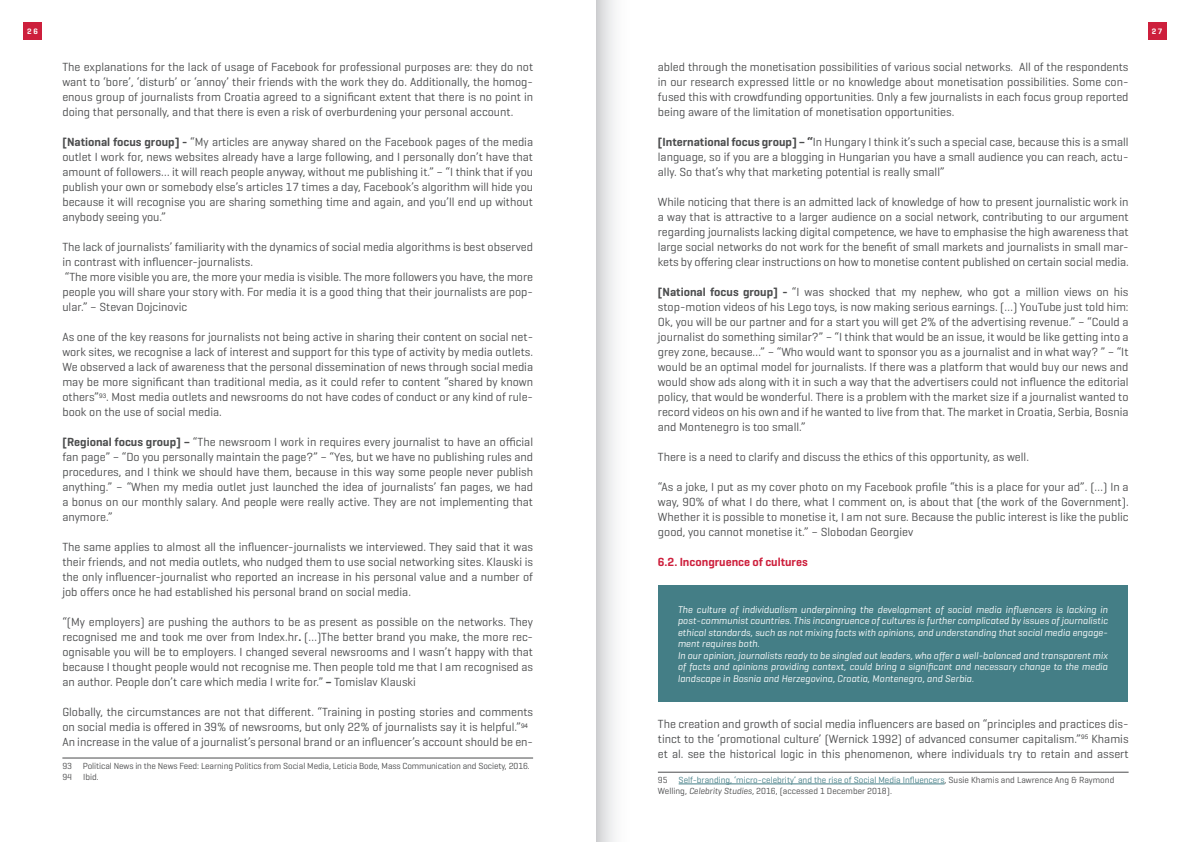
<style>
.page{position:relative;width:1191px;height:842px;background:#fff}
.page>*{position:absolute;margin:0;border:0;box-sizing:border-box;transform-origin:0 0}
.t1{font:12px/15px "Geogrotesque";color:#4b4c4d;text-align:justify}
.t2{font:600 12px "Geogrotesque";color:#cd1f3c}
.t3{font:italic 10px/11.5px "Geogrotesque";color:#fff}
.t4{font:9px/10.8px "Geogrotesque";color:#4b4c4d}
.t5{font:600 8px "Geogrotesque";color:#fff}
.s1{font-weight:600}
.s2{color:#447e86}
.s3{font-style:italic}
</style>
<div class="page">
<div style="left:1148px;top:22px;width:18px;height:18px;background:#cd1f3c"></div>
<div style="left:23px;top:22px;width:19px;height:18px;background:#cd1f3c"></div>
<div style="left:596px;top:0;width:38px;height:841px;background:linear-gradient(to right,#d8d9db,#fff)"></div>
<hr style="left:62px;top:758px;width:471px;height:1px;background:#4b4c4d">
<div style="left:658px;top:585px;width:469px;height:117px;background:#447e86"></div>
<hr style="left:658px;top:772px;width:470px;height:1px;background:#4b4c4d">
<hr style="left:678px;top:784px;width:266px;height:1px;background:#447e86">
<p class="t5" style="left:27px;top:26px;width:12px">26</p>
<p class="t5" style="left:1151px;top:26px;width:12px">27</p>
<p class="t1" style="left:62px;top:59px;width:472px">The explanations for the lack of usage of Facebook for professional purposes are: they do not want to ‘bore’, ‘disturb’ or ‘annoy’ their friends with the work they do. Additionally, the homog&shy;enous group of journalists from Croatia agreed to a significant extent that there is no point in doing that personally, and that there is even a risk of overburdening your personal account.</p>
<p class="t1" style="left:62px;top:134px;width:472px"><span class="s1">[National focus group] -</span> “My articles are anyway shared on the Facebook pages of the media outlet I work for, news websites already have a large following, and I personally don’t have that amount of followers… it will reach people anyway, without me publishing it.” – “I think that if you publish your own or somebody else’s articles 17 times a day, Facebook’s algorithm will hide you because it will recognise you are sharing something time and again, and you’ll end up without anybody seeing you.”</p>
<p class="t1" style="left:62px;top:239px;width:472px;text-align:left">The lack of journalists’ familiarity with the dynamics of social media algorithms is best observed in contrast with influencer-journalists.<br>“The more visible you are, the more your media is visible. The more followers you have, the more people you will share your story with. For media it is a good thing that their journalists are pop&shy;ular.” – Stevan Dojcinovic</p>
<p class="t1" style="left:62px;top:329px;width:472px">As one of the key reasons for journalists not being active in sharing their content on social net&shy;work sites, we recognise a lack of interest and support for this type of activity by media outlets.<br>We observed a lack of awareness that the personal dissemination of news through social media may be more significant than traditional media, as it could refer to content “shared by known others”<sup>93</sup>. Most media outlets and newsrooms do not have codes of conduct or any kind of rule&shy;book on the use of social media.</p>
<p class="t1" style="left:62px;top:434px;width:472px"><span class="s1">[Regional focus group] –</span> “The newsroom I work in requires every journalist to have an official fan page” – “Do you personally maintain the page?” – “Yes, but we have no publishing rules and procedures, and I think we should have them, because in this way some people never publish anything.” – “When my media outlet just launched the idea of journalists’ fan pages, we had a bonus on our monthly salary. And people were really active. They are not implementing that anymore.”</p>
<p class="t1" style="left:62px;top:539px;width:472px">The same applies to almost all the influencer-journalists we interviewed. They said that it was their friends, and not media outlets, who nudged them to use social networking sites. Klauski is the only influencer-journalist who reported an increase in his personal value and a number of job offers once he had established his personal brand on social media.</p>
<p class="t1" style="left:62px;top:614px;width:472px">“(My employers) are pushing the authors to be as present as possible on the networks. They recognised me and took me over from Index.hr<span class="s1">.</span> (…)The better brand you make, the more rec&shy;ognisable you will be to employers. I changed several newsrooms and I wasn’t happy with that because I thought people would not recognise me. Then people told me that I am recognised as an author. People don’t care which media I write for.” <span class="s1">–</span> Tomislav Klauski</p>
<p class="t1" style="left:62px;top:704px;width:472px;text-align:left">Globally, the circumstances are not that different. “Training in posting stories and comments on social media is offered in 39% of newsrooms, but only 22% of journalists say it is helpful.”<sup>94<br></sup>An increase in the value of a journalist’s personal brand or an influencer’s account should be en-</p>
<p class="t4" style="left:62px;top:760px;width:469px">93 Political News in the News Feed: Learning Politics from Social Media, Leticia Bode, Mass Communication and Society, 2016.<br>94 Ibid.</p>
<p class="t1" style="left:658px;top:59px;width:472px">abled through the monetisation possibilities of various social networks. All of the respondents in our research expressed little or no knowledge about monetisation possibilities. Some con&shy;fused this with crowdfunding opportunities. Only a few journalists in each focus group reported being aware of the limitation of monetisation opportunities.</p>
<p class="t1" style="left:658px;top:134px;width:472px"><span class="s1">[International focus group] – “</span>In Hungary I think it’s such a special case, because this is a small language, so if you are a blogging in Hungarian you have a small audience you can reach, actu&shy;ally. So that’s why that marketing potential is really small”</p>
<p class="t1" style="left:658px;top:194px;width:472px">While noticing that there is an admitted lack of knowledge of how to present journalistic work in a way that is attractive to a larger audience on a social network, contributing to our argument regarding journalists lacking digital competence, we have to emphasise the high awareness that large social networks do not work for the benefit of small markets and journalists in small mar&shy;kets by offering clear instructions on how to monetise content published on certain social media.</p>
<p class="t1" style="left:658px;top:284px;width:472px"><span class="s1">[National focus group] -</span> “I was shocked that my nephew, who got a million views on his stop-motion videos of his Lego toys, is now making serious earnings. (…) YouTube just told him:<br>Ok, you will be our partner and for a start you will get 2% of the advertising revenue.” – “Could a journalist do something similar?” – “I think that would be an issue, it would be like getting into a grey zone, because…” – “Who would want to sponsor you as a journalist and in what way? ” – “It would be an optimal model for journalists. If there was a platform that would buy our news and would show ads along with it in such a way that the advertisers could not influence the editorial policy, that would be wonderful. There is a problem with the market size if a journalist wanted to record videos on his own and if he wanted to live from that. The market in Croatia, Serbia, Bosnia and Montenegro is too small.”</p>
<p class="t1" style="left:658px;top:449px;width:372px">There is a need to clarify and discuss the ethics of this opportunity, as well.</p>
<p class="t1" style="left:658px;top:479px;width:472px">“As a joke, I put as my cover photo on my Facebook profile “this is a place for your ad”. (…) In a way, 90% of what I do there, what I comment on, is about that (the work of the Government).<br>Whether it is possible to monetise it, I am not sure. Because the public interest is like the public good, you cannot monetise it.” – Slobodan Georgiev</p>
<p class="t2" style="left:658px;top:555px;width:151px">6.2. Incongruence of cultures</p>
<p class="t3" style="left:677px;top:603px;width:431px">The culture of individualism underpinning the development of social media influencers is lacking in post-communist countries. This incongruence of cultures is further complicated by issues of journalistic ethical standards, such as not mixing facts with opinions, and understanding that social media engage&shy;ment requires both.<br>In our opinion, journalists ready to be singled out leaders, who offer a well-balanced and transparent mix of facts and opinions providing context, could bring a significant and necessary change to the media landscape in Bosnia and Herzegovina, Croatia, Montenegro, and Serbia.</p>
<p class="t1" style="left:658px;top:716px;width:472px">The creation and growth of social media influencers are based on “principles and practices dis&shy;tinct to the ‘promotional culture’ (Wernick 1992) of advanced consumer capitalism.”<sup>95</sup> Khamis et al. see the historical logic in this phenomenon, where individuals try to retain and assert</p>
<p class="t4" style="left:658px;top:774px;width:458px">95 <span class="s2">Self-branding, ‘micro-celebrity’ and the rise of Social Media Influencers</span>, Susie Khamis and Lawrence Ang &amp; Raymond<br>Welling, <span class="s3">Celebrity Studies,</span> 2016, (accessed 1 December 2018).</p>
</div>
